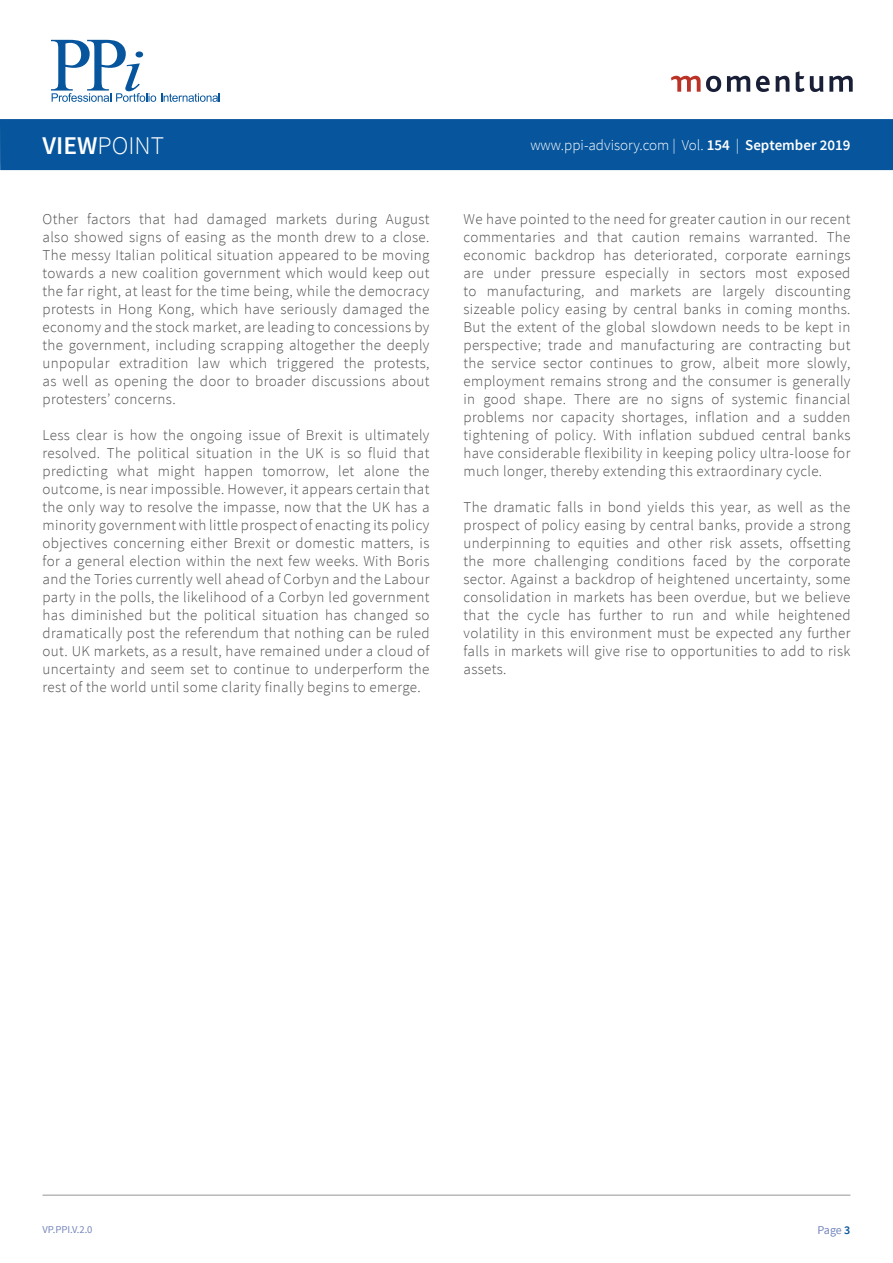
<style>
.page{position:relative;width:893px;height:1263px;background:#fff}
.page>*{position:absolute;margin:0;border:0;box-sizing:border-box;transform-origin:0 0}
.t1{font:300 25.5px "Source Sans Pro";color:#fff}
.t2{font:300 15px/18px "Source Sans Pro";letter-spacing:.025em;color:#4d4d4f;text-align:justify}
.t3{font:300 15px "Source Sans Pro";color:#fff}
.t4{font:12px "Source Sans Pro";color:#7485bb}
.t5{font:10.5px "Source Sans Pro";color:#7485bb}
.s1{font-weight:600}
.s2{font-weight:600;color:#06559d}
</style>
<div class="page">
<div style="left:0;top:119px;width:893px;height:51px;background:#06559d"></div>
<svg style="left:727px;top:76px;width:23px;height:16px"></svg>
<svg style="left:756px;top:76px;width:14px;height:16px"></svg>
<svg style="left:776px;top:76px;width:13px;height:16px"></svg>
<svg style="left:796px;top:71px;width:8px;height:21px"></svg>
<svg style="left:810px;top:76px;width:13px;height:16px"></svg>
<svg style="left:829px;top:76px;width:24px;height:16px"></svg>
<svg style="left:671px;top:76px;width:50px;height:16px"></svg>
<svg style="left:51px;top:40px;width:169px;height:62px"></svg>
<hr style="left:43px;top:1195px;width:807px;height:1px;background:#939598">
<h1 class="t1" style="left:43px;top:130px;width:123px"><span class="s1">VIEW</span>POINT</h1>
<p class="t3" style="left:530px;top:136px;width:322px">www.ppi-advisory.com | Vol. <span class="s1">154</span> | <span class="s1">September 2019</span></p>
<p class="t2" style="left:43px;top:210px;width:388px">Other factors that had damaged markets during August also showed signs of easing as the month drew to a close.<br>The messy Italian political situation appeared to be moving towards a new coalition government which would keep out the far right, at least for the time being, while the democracy protests in Hong Kong, which have seriously damaged the economy and the stock market, are leading to concessions by the government, including scrapping altogether the deeply unpopular extradition law which triggered the protests, as well as opening the door to broader discussions about protesters’ concerns.</p>
<p class="t2" style="left:43px;top:426px;width:388px">Less clear is how the ongoing issue of Brexit is ultimately resolved. The political situation in the UK is so fluid that predicting what might happen tomorrow, let alone the outcome, is near impossible. However, it appears certain that the only way to resolve the impasse, now that the UK has a minority government with little prospect of enacting its policy objectives concerning either Brexit or domestic matters, is for a general election within the next few weeks. With Boris and the Tories currently well ahead of Corbyn and the Labour party in the polls, the likelihood of a Corbyn led government has diminished but the political situation has changed so dramatically post the referendum that nothing can be ruled out. UK markets, as a result, have remained under a cloud of uncertainty and seem set to continue to underperform the rest of the world until some clarity finally begins to emerge.</p>
<p class="t2" style="left:463px;top:210px;width:388px">We have pointed to the need for greater caution in our recent commentaries and that caution remains warranted. The economic backdrop has deteriorated, corporate earnings are under pressure especially in sectors most exposed to manufacturing, and markets are largely discounting sizeable policy easing by central banks in coming months.<br>But the extent of the global slowdown needs to be kept in perspective; trade and manufacturing are contracting but the service sector continues to grow, albeit more slowly, employment remains strong and the consumer is generally in good shape. There are no signs of systemic financial problems nor capacity shortages, inflation and a sudden tightening of policy. With inflation subdued central banks have considerable flexibility in keeping policy ultra-loose for much longer, thereby extending this extraordinary cycle.</p>
<p class="t2" style="left:463px;top:498px;width:388px">The dramatic falls in bond yields this year, as well as the prospect of policy easing by central banks, provide a strong underpinning to equities and other risk assets, offsetting the more challenging conditions faced by the corporate sector. Against a backdrop of heightened uncertainty, some consolidation in markets has been overdue, but we believe that the cycle has further to run and while heightened volatility in this environment must be expected any further falls in markets will give rise to opportunities to add to risk assets.</p>
<p class="t5" style="left:43px;top:1222px;width:52px">VP.PPI.V.2.0</p>
<p class="t4" style="left:817px;top:1222px;width:34px">Page <span class="s2">3</span></p>
</div>
